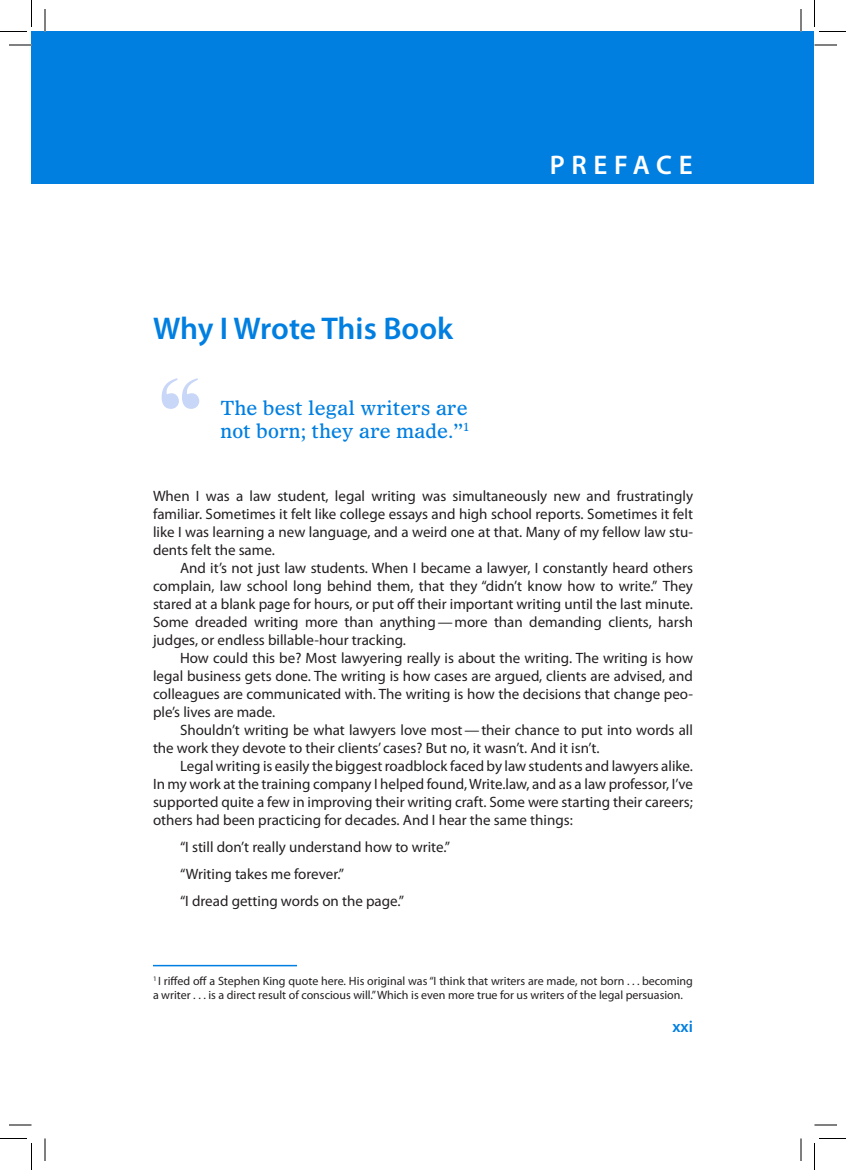
<style>
.page{position:relative;width:846px;height:1170px;background:#fff}
.page>*{position:absolute;margin:0;border:0;box-sizing:border-box;transform-origin:0 0}
.EPI_QUOTE{font:900 90px "Bauer Bodoni Std";color:#c8d6f7}
.FM_H1{font:600 31.5px "Myriad Pro";letter-spacing:-.005em;color:#007fe1}
.FM_T{font:600 27px "Myriad Pro";letter-spacing:.25em;color:#fff}
.FM_EPI{font:19.5px/22.5px "Olympian LT Std";color:#007fe1}
.t1{font:600 16.5px "Myriad Pro";color:#007fe1}
.Text{font:15px/18px "Myriad Pro";color:#231f20;text-align:justify}
.TXTNI{font:15px/18px "Myriad Pro";color:#231f20;text-align:justify}
.FM_UL1_first{font:15px "Myriad Pro";color:#231f20}
.FM_UL1_last{font:15px "Myriad Pro";color:#231f20}
.FM_UL1_mid{font:15px "Myriad Pro";color:#231f20}
.FM_FN{font:12px/14.2px "Myriad Pro";color:#231f20}
</style>
<div class="page">
<div style="left:32px;top:32px;width:782px;height:152px;background:#007fe1"></div>
<hr style="left:153px;top:965px;width:144px;height:1px;background:#007fe1">
<svg style="left:9px;top:45px;width:23px;height:1px"></svg>
<svg style="left:814px;top:45px;width:23px;height:1px"></svg>
<svg style="left:9px;top:1125px;width:23px;height:1px"></svg>
<svg style="left:814px;top:1125px;width:23px;height:1px"></svg>
<svg style="left:45px;top:9px;width:1px;height:23px"></svg>
<svg style="left:45px;top:1138px;width:1px;height:23px"></svg>
<svg style="left:801px;top:9px;width:1px;height:23px"></svg>
<svg style="left:801px;top:1138px;width:1px;height:23px"></svg>
<svg style="left:0;top:0;width:32px;height:32px"></svg>
<svg style="left:0;top:1138px;width:32px;height:32px"></svg>
<svg style="left:814px;top:0;width:32px;height:32px"></svg>
<svg style="left:814px;top:1138px;width:32px;height:32px"></svg>
<p class="FM_H1" style="left:153px;top:308px;width:302px">Why I Wrote This Book</p>
<p class="EPI_QUOTE" style="left:153px;top:357px;width:56px">“</p>
<p class="FM_EPI" style="left:220px;top:396px;width:251px">The best legal writers are not born; they are made.”<sup>1</sup></p>
<p class="FM_T" style="left:550px;top:148px;width:145px">PREFACE</p>
<p class="TXTNI" style="left:153px;top:486px;width:542px">When I was a law student, legal writing was simultaneously new and frustratingly familiar. Sometimes it felt like college essays and high school reports. Sometimes it felt like I was learning a new language, and a weird one at that. Many of my fellow law stu&shy;dents felt the same.</p>
<p class="Text" style="left:153px;top:558px;width:542px;text-indent:27px">And it’s not just law students. When I became a lawyer, I constantly heard others complain, law school long behind them, that they “didn’t know how to write.” They stared at a blank page for hours, or put off their important writing until the last minute.<br>Some dreaded writing more than anything—more than demanding clients, harsh judges, or endless billable-hour tracking.</p>
<p class="Text" style="left:153px;top:648px;width:542px;text-indent:27px">How could this be? Most lawyering really is about the writing. The writing is how legal business gets done. The writing is how cases are argued, clients are advised, and colleagues are communicated with. The writing is how the decisions that change peo&shy;ple’s lives are made.</p>
<p class="Text" style="left:153px;top:720px;width:542px;text-indent:27px">Shouldn’t writing be what lawyers love most—their chance to put into words all the work they devote to their clients’ cases? But no, it wasn’t. And it isn’t.</p>
<p class="Text" style="left:153px;top:756px;width:542px;text-indent:27px">Legal writing is easily the biggest roadblock faced by law students and lawyers alike.<br>In my work at the training company I helped found, Write.law, and as a law professor, I’ve supported quite a few in improving their writing craft. Some were starting their careers; others had been practicing for decades. And I hear the same things:</p>
<p class="FM_UL1_first" style="left:180px;top:837px;width:272px">“I still don’t really understand how to write.”</p>
<p class="FM_UL1_mid" style="left:180px;top:864px;width:166px">“Writing takes me forever.”</p>
<p class="FM_UL1_last" style="left:180px;top:891px;width:226px">“I dread getting words on the page.”</p>
<p class="FM_FN" style="left:153px;top:973px;width:542px"><sup>1</sup> I riffed off a Stephen King quote here. His original was “I think that writers are made, not born . . . becoming a writer . . . is a direct result of conscious will.” Which is even more true for us writers of the legal persuasion.</p>
<p class="t1" style="left:672px;top:1016px;width:22px">xxi</p>
</div>
